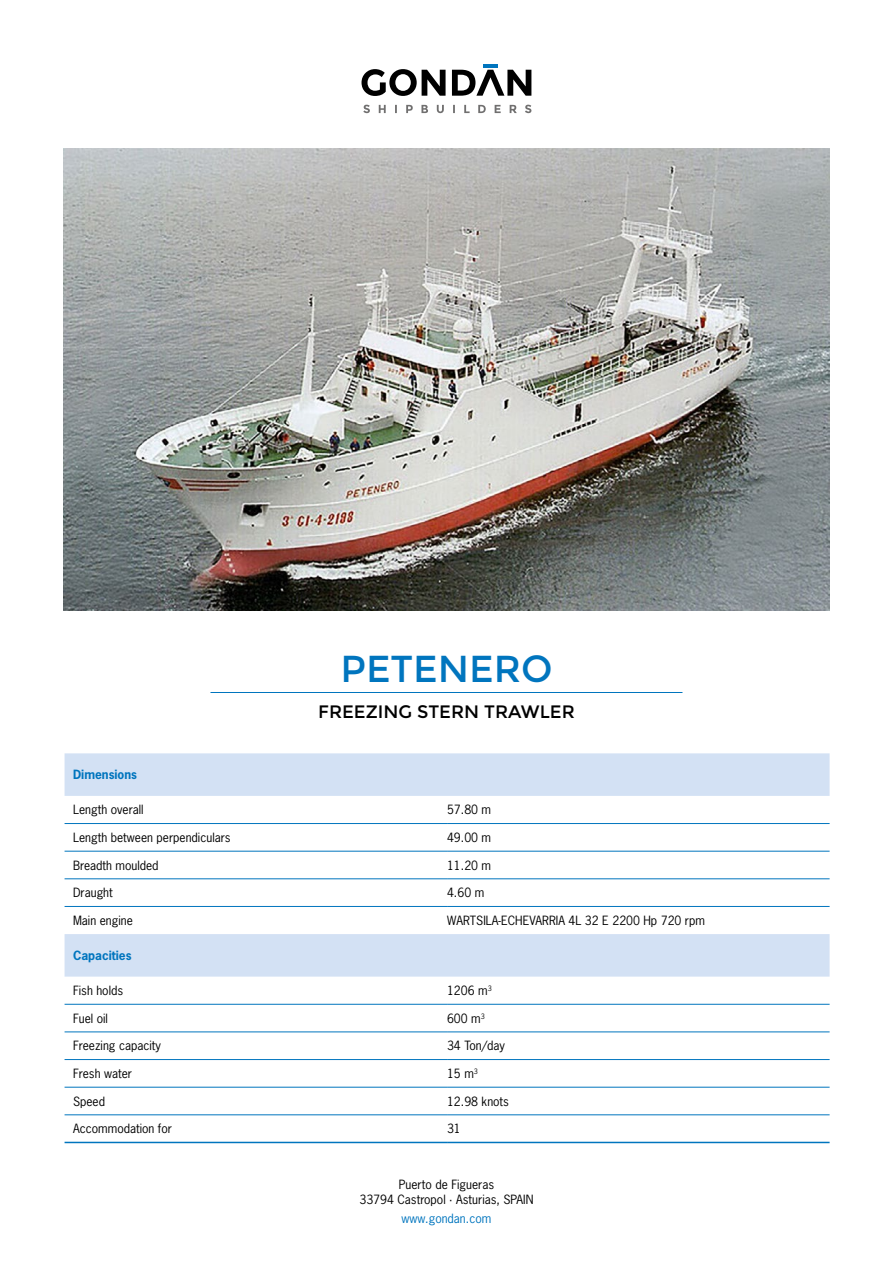
<style>
.page{position:relative;width:893px;height:1263px;background:#fff}
.page>*{position:absolute;margin:0;border:0;box-sizing:border-box;transform-origin:0 0}
.t1{font:37.5px "Montserrat";color:#0075be}
.t2{font:18px "Montserrat";color:#000}
.t3{font:12px/14.4px "News Gothic Std";color:#000;text-align:center}
.t4{font:700 12px "News Gothic Std";color:#0075be}
.t5{font:12px "News Gothic Std";color:#0075be}
</style>
<div class="page">
<hr style="left:210px;top:692px;width:472px;height:1px;background:#0075be">
<svg style="left:363px;top:105px;width:168px;height:8px"></svg>
<svg style="left:362px;top:69px;width:169px;height:27px"></svg>
<hr style="left:483px;top:64px;width:15px;height:3px;background:#0075be">
<svg style="left:65px;top:753px;width:765px;height:224px"></svg>
<hr style="left:65px;top:823px;width:382px;height:1px;background:#0075be">
<hr style="left:447px;top:823px;width:383px;height:1px;background:#0075be">
<hr style="left:65px;top:851px;width:382px;height:1px;background:#0075be">
<hr style="left:447px;top:851px;width:383px;height:1px;background:#0075be">
<hr style="left:65px;top:878px;width:382px;height:1px;background:#0075be">
<hr style="left:447px;top:878px;width:383px;height:1px;background:#0075be">
<hr style="left:65px;top:906px;width:382px;height:1px;background:#0075be">
<hr style="left:447px;top:906px;width:383px;height:1px;background:#0075be">
<hr style="left:65px;top:1004px;width:382px;height:1px;background:#0075be">
<hr style="left:65px;top:1032px;width:382px;height:1px;background:#0075be">
<hr style="left:447px;top:1032px;width:383px;height:1px;background:#0075be">
<hr style="left:65px;top:1059px;width:382px;height:1px;background:#0075be">
<hr style="left:447px;top:1059px;width:383px;height:1px;background:#0075be">
<hr style="left:65px;top:1087px;width:382px;height:1px;background:#0075be">
<hr style="left:447px;top:1087px;width:383px;height:1px;background:#0075be">
<hr style="left:65px;top:1114px;width:382px;height:1px;background:#0075be">
<hr style="left:447px;top:1114px;width:383px;height:1px;background:#0075be">
<hr style="left:65px;top:1142px;width:382px;height:1px;background:#0075be">
<hr style="left:447px;top:1142px;width:383px;height:1px;background:#0075be">
<hr style="left:447px;top:1004px;width:383px;height:1px;background:#0075be">
<img style="left:64px;top:149px;width:765px;height:461px">
<h1 class="t1" style="left:340px;top:647px;width:214px">PETENERO</h1>
<h2 class="t2" style="left:318px;top:701px;width:258px">FREEZING STERN TRAWLER</h2>
<p class="t4" style="left:73px;top:767px;width:66px">Dimensions</p>
<p class="t3" style="left:73px;top:802px;width:72px">Length overall</p>
<p class="t3" style="left:447px;top:802px;width:46px">57.80 m</p>
<p class="t3" style="left:73px;top:830px;width:159px">Length between perpendiculars</p>
<p class="t3" style="left:447px;top:830px;width:46px">49.00 m</p>
<p class="t3" style="left:73px;top:858px;width:87px">Breadth moulded</p>
<p class="t3" style="left:447px;top:858px;width:46px">11.20 m</p>
<p class="t3" style="left:73px;top:885px;width:41px">Draught</p>
<p class="t3" style="left:447px;top:885px;width:39px">4.60 m</p>
<p class="t3" style="left:73px;top:913px;width:61px">Main engine</p>
<p class="t3" style="left:447px;top:913px;width:259px">WARTSILA-ECHEVARRIA 4L 32 E 2200 Hp 720 rpm</p>
<p class="t4" style="left:73px;top:947px;width:60px">Capacities</p>
<p class="t3" style="left:73px;top:983px;width:52px">Fish holds</p>
<p class="t3" style="left:447px;top:983px;width:46px">1206 m<sup>3</sup></p>
<p class="t3" style="left:73px;top:1011px;width:37px">Fuel oil</p>
<p class="t3" style="left:447px;top:1011px;width:39px">600 m<sup>3</sup></p>
<p class="t3" style="left:73px;top:1038px;width:89px">Freezing capacity</p>
<p class="t3" style="left:447px;top:1038px;width:59px">34 Ton/day</p>
<p class="t3" style="left:73px;top:1066px;width:60px">Fresh water</p>
<p class="t3" style="left:447px;top:1066px;width:32px">15 m<sup>3</sup></p>
<p class="t3" style="left:73px;top:1094px;width:34px">Speed</p>
<p class="t3" style="left:447px;top:1094px;width:63px">12.98 knots</p>
<p class="t3" style="left:73px;top:1121px;width:100px">Accommodation for</p>
<p class="t3" style="left:447px;top:1121px;width:15px">31</p>
<p class="t3" style="left:359px;top:1178px;width:176px">Puerto de Figueras<br>33794 Castropol · Asturias, SPAIN</p>
<p class="t5" style="left:402px;top:1211px;width:91px">www.gondan.com</p>
</div>
